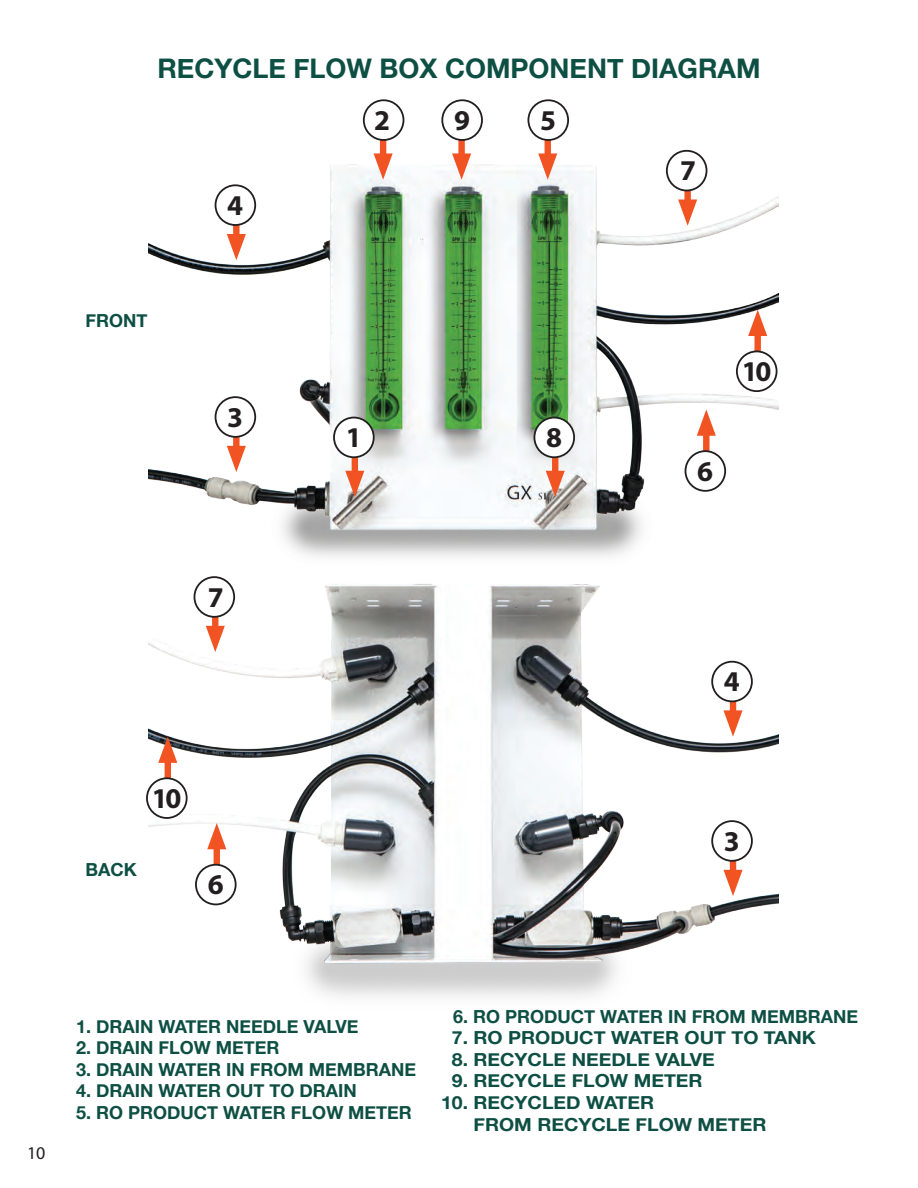
<style>
.page{position:relative;width:918px;height:1188px;background:#fff}
.page>*{position:absolute;margin:0;border:0;box-sizing:border-box;transform-origin:0 0}
.t1{font:700 28.8px "Myriad Pro";color:#231f20}
.t2{font:700 27px "Helvetica Neue";color:#0e4f44}
.t3{font:700 18px "Helvetica Neue";color:#0e4f44}
.t4{font:700 18px/21.6px "Helvetica Neue";color:#0e4f44;scale:1.08 1}
.t5{font:18px "Myriad Pro";color:#231f20}
</style>
<div class="page">
<img style="left:148px;top:601px;width:631px;height:396px">
<img style="left:148px;top:150px;width:631px;height:451px">
<div style="left:352px;top:430px;width:6px;height:52px;background:#f15322"></div>
<svg style="left:345px;top:471px;width:19px;height:26px"></svg>
<div style="left:334px;top:418px;width:40px;height:39px;background:#fff;border-radius:50%"></div>
<div style="left:333px;top:417px;width:42px;height:41px;border:2px solid #231f20;border-radius:50%"></div>
<div style="left:552px;top:430px;width:6px;height:52px;background:#f15322"></div>
<svg style="left:546px;top:471px;width:19px;height:26px"></svg>
<div style="left:534px;top:418px;width:40px;height:39px;background:#fff;border-radius:50%"></div>
<div style="left:534px;top:417px;width:41px;height:41px;border:2px solid #231f20;border-radius:50%"></div>
<div style="left:233px;top:405px;width:7px;height:52px;background:#f15322"></div>
<svg style="left:227px;top:446px;width:19px;height:26px"></svg>
<div style="left:216px;top:397px;width:39px;height:40px;background:#fff;border-radius:50%"></div>
<div style="left:215px;top:396px;width:41px;height:42px;border:2px solid #231f20;border-radius:50%"></div>
<div style="left:730px;top:829px;width:6px;height:52px;background:#f15322"></div>
<svg style="left:723px;top:870px;width:20px;height:26px"></svg>
<div style="left:712px;top:821px;width:40px;height:40px;background:#fff;border-radius:50%"></div>
<div style="left:711px;top:820px;width:42px;height:42px;border:2px solid #231f20;border-radius:50%"></div>
<div style="left:703px;top:425px;width:7px;height:52px;background:#f15322"></div>
<svg style="left:697px;top:410px;width:19px;height:26px"></svg>
<div style="left:685px;top:451px;width:40px;height:40px;background:#fff;border-radius:50%"></div>
<div style="left:685px;top:450px;width:41px;height:42px;border:2px solid #231f20;border-radius:50%"></div>
<div style="left:755px;top:325px;width:6px;height:52px;background:#f15322"></div>
<svg style="left:748px;top:310px;width:19px;height:26px"></svg>
<div style="left:737px;top:351px;width:40px;height:40px;background:#fff;border-radius:50%"></div>
<div style="left:736px;top:351px;width:42px;height:41px;border:2px solid #231f20;border-radius:50%"></div>
<div style="left:165px;top:752px;width:6px;height:52px;background:#f15322"></div>
<svg style="left:158px;top:737px;width:19px;height:26px"></svg>
<div style="left:147px;top:778px;width:40px;height:40px;background:#fff;border-radius:50%"></div>
<div style="left:146px;top:777px;width:42px;height:42px;border:2px solid #231f20;border-radius:50%"></div>
<div style="left:214px;top:838px;width:6px;height:52px;background:#f15322"></div>
<svg style="left:207px;top:823px;width:19px;height:26px"></svg>
<div style="left:196px;top:865px;width:40px;height:39px;background:#fff;border-radius:50%"></div>
<div style="left:195px;top:864px;width:42px;height:41px;border:2px solid #231f20;border-radius:50%"></div>
<div style="left:233px;top:193px;width:7px;height:52px;background:#f15322"></div>
<svg style="left:227px;top:234px;width:19px;height:26px"></svg>
<div style="left:216px;top:185px;width:39px;height:40px;background:#fff;border-radius:50%"></div>
<div style="left:215px;top:184px;width:41px;height:42px;border:2px solid #231f20;border-radius:50%"></div>
<div style="left:730px;top:670px;width:6px;height:51px;background:#f15322"></div>
<svg style="left:723px;top:710px;width:20px;height:27px"></svg>
<div style="left:712px;top:662px;width:40px;height:39px;background:#fff;border-radius:50%"></div>
<div style="left:711px;top:661px;width:42px;height:41px;border:2px solid #231f20;border-radius:50%"></div>
<div style="left:684px;top:159px;width:7px;height:51px;background:#f15322"></div>
<svg style="left:678px;top:200px;width:19px;height:26px"></svg>
<div style="left:667px;top:151px;width:40px;height:40px;background:#fff;border-radius:50%"></div>
<div style="left:666px;top:150px;width:41px;height:41px;border:2px solid #231f20;border-radius:50%"></div>
<div style="left:212px;top:585px;width:6px;height:52px;background:#f15322"></div>
<svg style="left:206px;top:626px;width:19px;height:26px"></svg>
<div style="left:194px;top:577px;width:40px;height:40px;background:#fff;border-radius:50%"></div>
<div style="left:194px;top:576px;width:41px;height:42px;border:2px solid #231f20;border-radius:50%"></div>
<div style="left:380px;top:113px;width:6px;height:51px;background:#f15322"></div>
<svg style="left:374px;top:153px;width:19px;height:27px"></svg>
<div style="left:364px;top:100px;width:40px;height:40px;background:#fff;border-radius:50%"></div>
<div style="left:363px;top:99px;width:41px;height:42px;border:2px solid #231f20;border-radius:50%"></div>
<div style="left:458px;top:113px;width:7px;height:51px;background:#f15322"></div>
<svg style="left:452px;top:153px;width:19px;height:27px"></svg>
<div style="left:442px;top:100px;width:40px;height:40px;background:#fff;border-radius:50%"></div>
<div style="left:441px;top:99px;width:42px;height:42px;border:2px solid #231f20;border-radius:50%"></div>
<div style="left:545px;top:113px;width:6px;height:51px;background:#f15322"></div>
<svg style="left:538px;top:153px;width:19px;height:27px"></svg>
<div style="left:528px;top:100px;width:40px;height:40px;background:#fff;border-radius:50%"></div>
<div style="left:528px;top:99px;width:41px;height:42px;border:2px solid #231f20;border-radius:50%"></div>
<h2 class="t2" style="left:157px;top:47px;width:605px">RECYCLE FLOW BOX COMPONENT DIAGRAM</h2>
<p class="t3" style="left:86px;top:307px;width:64px">FRONT</p>
<h1 class="t1" style="left:227px;top:186px;width:17px">4</h1>
<h1 class="t1" style="left:227px;top:398px;width:17px">3</h1>
<h1 class="t1" style="left:208px;top:578px;width:17px">7</h1>
<h1 class="t1" style="left:152px;top:779px;width:31px">10</h1>
<p class="t3" style="left:86px;top:856px;width:53px">BACK</p>
<h1 class="t1" style="left:208px;top:866px;width:17px">6</h1>
<h1 class="t1" style="left:374px;top:101px;width:17px">2</h1>
<h1 class="t1" style="left:454px;top:101px;width:17px">9</h1>
<h1 class="t1" style="left:540px;top:101px;width:17px">5</h1>
<h1 class="t1" style="left:346px;top:418px;width:17px">1</h1>
<h1 class="t1" style="left:546px;top:418px;width:17px">8</h1>
<h1 class="t1" style="left:680px;top:152px;width:17px">7</h1>
<h1 class="t1" style="left:742px;top:352px;width:31px">10</h1>
<h1 class="t1" style="left:697px;top:452px;width:17px">6</h1>
<h1 class="t1" style="left:724px;top:663px;width:17px">4</h1>
<h1 class="t1" style="left:724px;top:822px;width:17px">3</h1>
<p class="t5" style="left:27px;top:1142px;width:20px">10</p>
<p class="t3" style="left:76px;top:1012px;width:284px">1. DRAIN WATER NEEDLE VALVE</p>
<p class="t3" style="left:76px;top:1034px;width:205px">2. DRAIN FLOW METER</p>
<p class="t3" style="left:76px;top:1055px;width:342px">3. DRAIN WATER IN FROM MEMBRANE</p>
<p class="t3" style="left:76px;top:1077px;width:282px">4. DRAIN WATER OUT TO DRAIN</p>
<p class="t3" style="left:76px;top:1098px;width:337px">5. RO PRODUCT WATER FLOW METER</p>
<p class="t3" style="left:453px;top:1002px;width:406px">6. RO PRODUCT WATER IN FROM MEMBRANE</p>
<p class="t4" style="left:452px;top:1028px;width:339px">7. RO PRODUCT WATER OUT TO TANK</p>
<p class="t4" style="left:452px;top:1049px;width:245px">8. RECYCLE NEEDLE VALVE</p>
<p class="t4" style="left:452px;top:1071px;width:234px">9. RECYCLE FLOW METER</p>
<p class="t4" style="left:474px;top:1092px;width:273px;text-indent:-33px">10. RECYCLED WATER<br>FROM RECYCLE FLOW METER</p>
</div>
